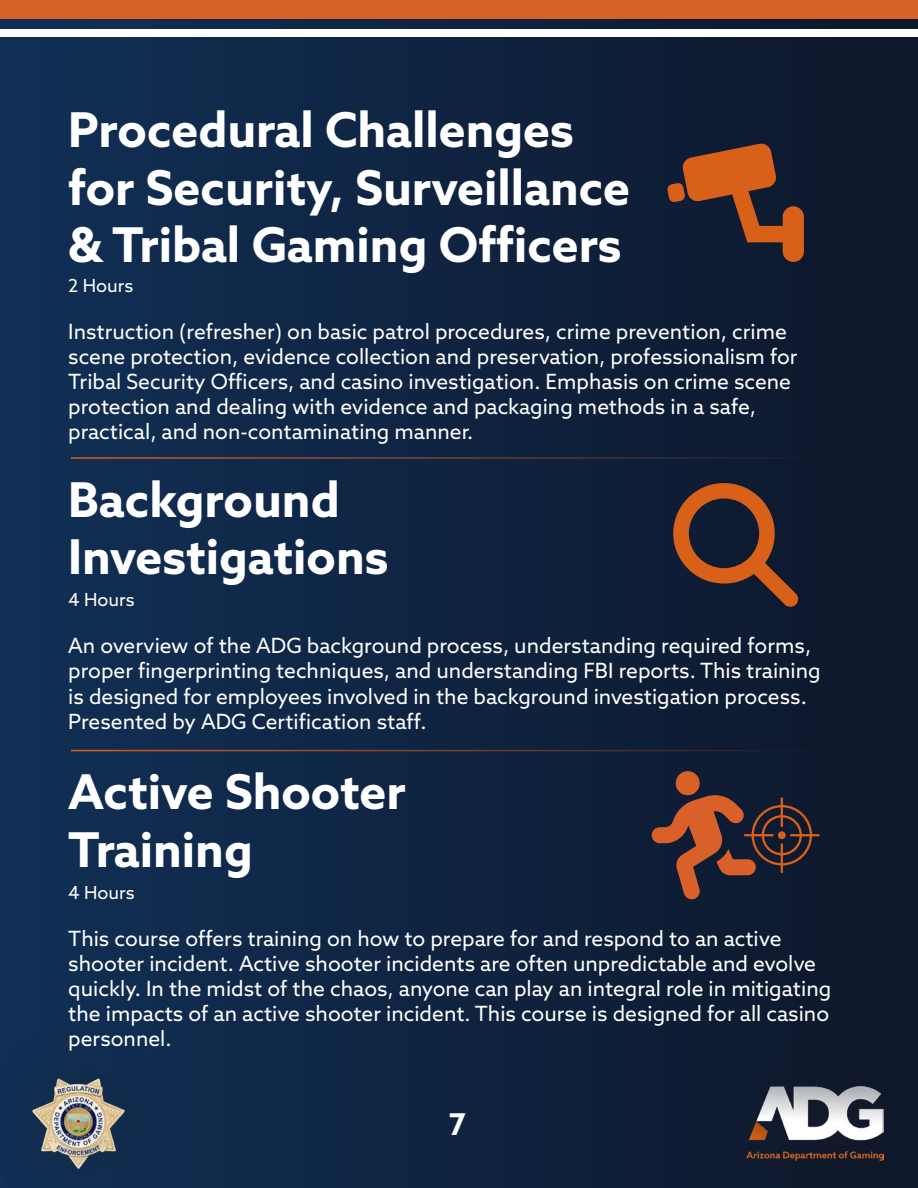
<style>
.page{position:relative;width:918px;height:1188px;background:#fff}
.page>*{position:absolute;margin:0;border:0;box-sizing:border-box;transform-origin:0 0}
.Paragraph_Style_1{font:700 48px/57.6px "Azo Sans";color:#fff}
.t1{font:700 30px "Azo Sans";color:#fff}
.Paragraph_Style_1-2{font:21px/25.2px "Azo Sans";color:#fff}
.Paragraph_Style_1-3{font:18px "Azo Sans";color:#fff}
</style>
<div class="page">
<div style="left:0;top:0;width:918px;height:1188px;background:linear-gradient(to right,#103056,#0e172a)"></div>
<div style="left:0;top:0;width:918px;height:19px;background:#d66227"></div>
<div style="left:0;top:30px;width:918px;height:7px;background:#fff"></div>
<div style="left:0;top:1022px;width:179px;height:166px;background:#102c4f"></div>
<img style="left:32px;top:1078px;width:93px;height:91px">
<div style="left:691px;top:1027px;width:227px;height:161px;background:#0e1a2e"></div>
<img style="left:747px;top:1087px;width:137px;height:73px">
<hr style="left:71px;top:457px;width:765px;height:2px;background:#d86018">
<hr style="left:71px;top:750px;width:765px;height:1px;background:#d86018">
<svg style="left:667px;top:143px;width:137px;height:119px;background:#5d3627"></svg>
<svg style="left:668px;top:478px;width:131px;height:130px;background:#482f2a"></svg>
<svg style="left:652px;top:771px;width:160px;height:129px;background:#432d2f"></svg>
<div style="left:778px;top:831px;width:8px;height:8px;background:#d86018;border-radius:50%"></div>
<hr style="left:781px;top:843px;width:2px;height:30px;background:#d86018">
<hr style="left:781px;top:797px;width:2px;height:30px;background:#d86018">
<hr style="left:790px;top:834px;width:30px;height:2px;background:#d86018">
<hr style="left:744px;top:834px;width:30px;height:2px;background:#d86018">
<p class="Paragraph_Style_1" style="left:68px;top:100px;width:563px">Procedural Challenges for Security, Surveillance</p>
<p class="Paragraph_Style_1" style="left:68px;top:215px;width:555px">&amp; Tribal Gaming Officers</p>
<p class="Paragraph_Style_1-3" style="left:68px;top:274px;width:67px">2 Hours</p>
<p class="Paragraph_Style_1-2" style="left:68px;top:318px;width:731px">Instruction (refresher) on basic patrol procedures, crime prevention, crime scene protection, evidence collection and preservation, professionalism for Tribal Security Officers, and casino investigation. Emphasis on crime scene protection and dealing with evidence and packaging methods in a safe, practical, and non-contaminating manner.</p>
<p class="Paragraph_Style_1" style="left:68px;top:470px;width:273px">Background</p>
<p class="Paragraph_Style_1" style="left:68px;top:527px;width:322px">Investigations</p>
<p class="Paragraph_Style_1-3" style="left:68px;top:588px;width:68px">4 Hours</p>
<p class="Paragraph_Style_1-2" style="left:68px;top:633px;width:754px">An overview of the ADG background process, understanding required forms, proper fingerprinting techniques, and understanding FBI reports. This training is designed for employees involved in the background investigation process.<br>Presented by ADG Certification staff.</p>
<p class="Paragraph_Style_1" style="left:68px;top:762px;width:339px">Active Shooter</p>
<p class="Paragraph_Style_1" style="left:68px;top:820px;width:186px">Training</p>
<p class="Paragraph_Style_1-3" style="left:68px;top:881px;width:68px">4 Hours</p>
<p class="Paragraph_Style_1-2" style="left:68px;top:925px;width:764px">This course offers training on how to prepare for and respond to an active shooter incident. Active shooter incidents are often unpredictable and evolve quickly. In the midst of the chaos, anyone can play an integral role in mitigating the impacts of an active shooter incident. This course is designed for all casino personnel.</p>
<p class="t1" style="left:449px;top:1104px;width:19px">7</p>
</div>
